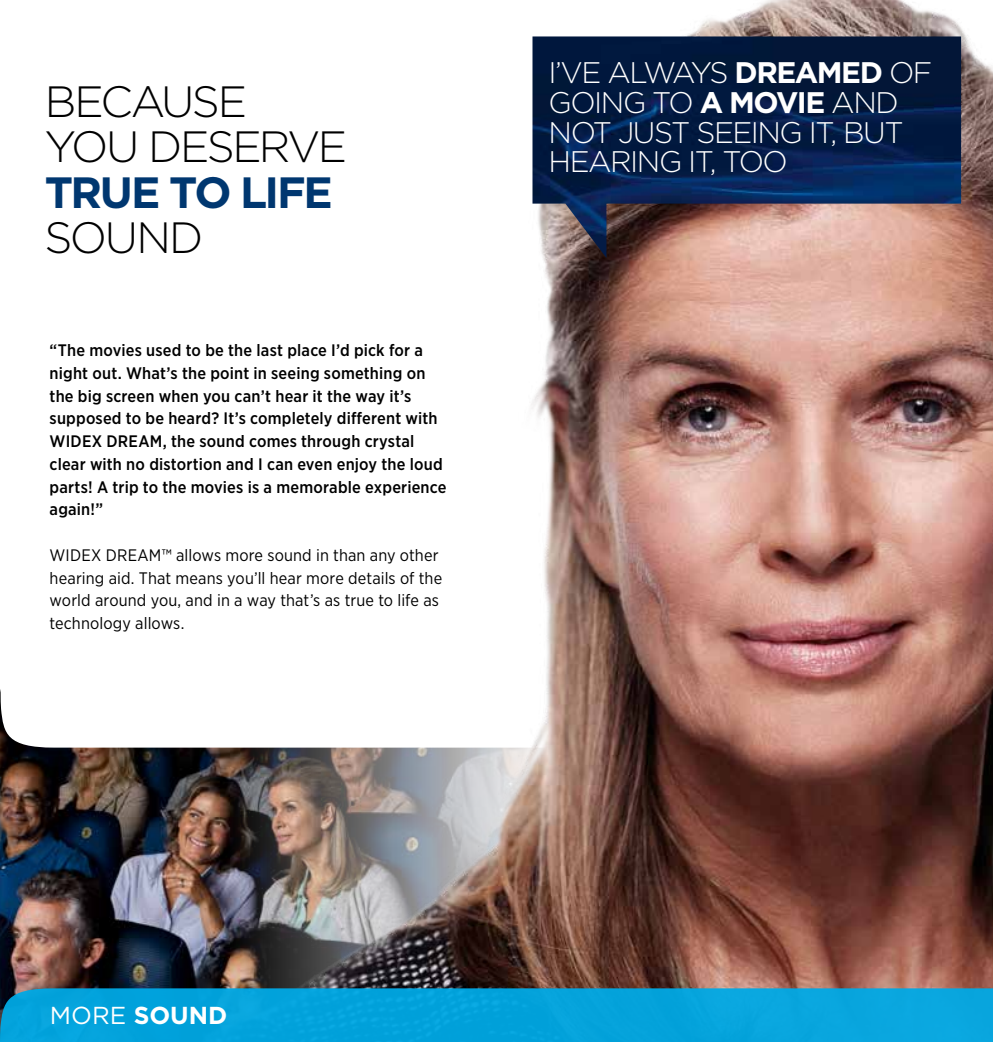
<style>
.page{position:relative;width:993px;height:1042px;background:#fff}
.page>*{position:absolute;margin:0;border:0;box-sizing:border-box;transform-origin:0 0}
.t1{font:300 43.75px/45.5px "Gotham";letter-spacing:-.055em;color:#000}
.t2{font:700 43.75px "Gotham";letter-spacing:-.055em;color:#003770}
.t3{font:300 29.75px/29.8px "Gotham";letter-spacing:-.05em;color:#fff}
.t4{font:700 24.5px "Gotham";color:#fff}
.t5{font:500 16.62px/22.8px "Gotham Narrow";letter-spacing:.01em;color:#000}
.t6{font:16.62px/22.8px "Gotham Narrow";letter-spacing:.005em;color:#000}
.s1{font-weight:700}
.s2{font-weight:400}
</style>
<div class="page">
<img style="left:0;top:689px;width:167px;height:299px">
<img style="left:167px;top:0;width:825px;height:988px">
<img style="left:532px;top:36px;width:428px;height:222px">
<div style="left:0;top:988px;width:992px;height:54px;background:#04a3dc"></div>
<h1 class="t1" style="left:45px;top:77px;width:304px">BECAUSE<br>YOU DESERVE</h1>
<h1 class="t2" style="left:45px;top:163px;width:290px">TRU E TO LIFE</h1>
<h1 class="t1" style="left:45px;top:214px;width:160px">SOUND</h1>
<p class="t5" style="left:50px;top:339px;width:398px">“The movies used to be the last place I’d pick for a night out. What’s the point in seeing something on the big screen when you can’t hear it the way it’s supposed to be heard? It’s completely different with WIDEX DREAM, the sound comes through crystal clear with no distortion and I can even enjoy the loud parts! A trip to the movies is a memorable experience again!”</p>
<p class="t6" style="left:50px;top:543px;width:394px">WIDEX DREAM™ allows more sound in than any other hearing aid. That means you’ll hear more details of the world around you, and in a way that’s as true to life as technology allows.</p>
<h2 class="t3" style="left:548px;top:57px;width:385px">I’VE ALWAYS <span class="s1">DREAMED</span> OF<br>GOI NG TO <span class="s1">A MOVIE</span> AND<br>NOT JUST SEEI NG IT, BUT<br>HEARI NG IT, TOO</h2>
<h3 class="t4" style="left:50px;top:999px;width:179px"><span class="s2">MORE</span> SOUND</h3>
</div>
